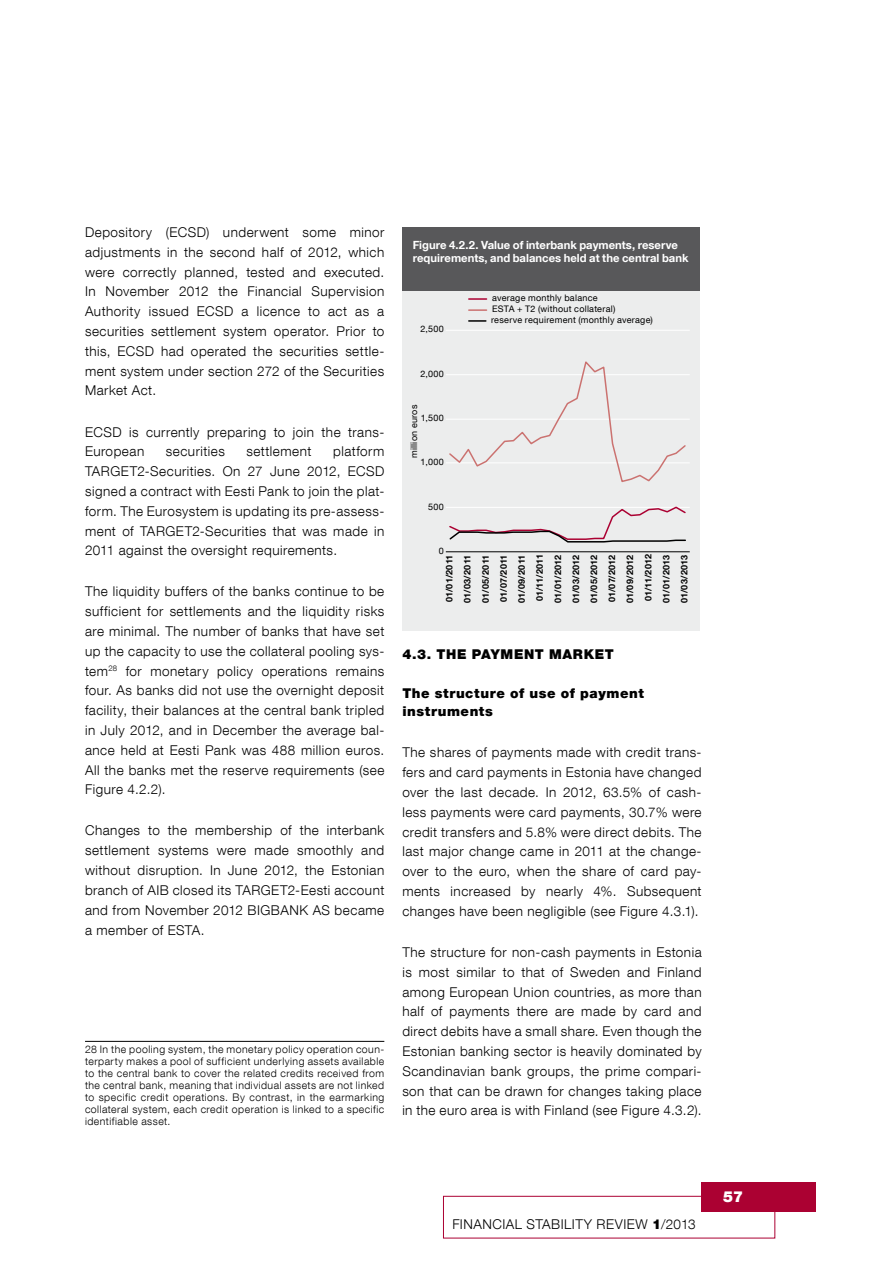
<style>
.page{position:relative;width:893px;height:1263px;background:#fff}
.page>*{position:absolute;margin:0;border:0;box-sizing:border-box;transform-origin:0 0}
.t1{font:900 15px "Helvetica Neue LT Com";color:#fff}
.t2{font:300 13.5px/19.8px "Helvetica Neue LT Com";letter-spacing:.035em;color:#000;text-align:justify}
.Pealkiri_2{font:900 13.5px/18px "Helvetica Neue LT Com";letter-spacing:.045em;color:#000}
.t3{font:700 11.25px/13.5px "Helvetica Neue LT Com";color:#fff}
.t4{font:300 10.5px/12px "Helvetica Neue LT Com";letter-spacing:.045em;color:#000;text-align:justify}
.t5{font:700 9px/18px "Helvetica Neue LT Com";letter-spacing:.02em;color:#000;text-align:justify}
.t6{font:9px "Helvetica Neue LT Com";letter-spacing:.03em;color:#000}
.s1{font-weight:900}
</style>
<div class="page">
<div style="left:443px;top:1196px;width:332px;height:42px;border:1px solid #ab0132"></div>
<div style="left:701px;top:1182px;width:114px;height:30px;background:#ab0132"></div>
<hr style="left:85px;top:1041px;width:299px;height:1px;background:#000">
<div style="left:402px;top:227px;width:298px;height:404px;background:#eceded"></div>
<div style="left:402px;top:227px;width:298px;height:64px;background:#58585a"></div>
<hr style="left:446px;top:330px;width:244px;height:1px;background:#fff">
<hr style="left:446px;top:374px;width:244px;height:1px;background:#fff">
<hr style="left:446px;top:419px;width:244px;height:1px;background:#fff">
<hr style="left:446px;top:462px;width:244px;height:1px;background:#fff">
<hr style="left:446px;top:507px;width:244px;height:1px;background:#fff">
<hr style="left:446px;top:551px;width:244px;height:1px;background:#000">
<svg style="left:449px;top:506px;width:237px;height:37px"></svg>
<svg style="left:449px;top:361px;width:237px;height:121px"></svg>
<svg style="left:469px;top:298px;width:18px;height:2px"></svg>
<svg style="left:469px;top:320px;width:17px;height:2px"></svg>
<svg style="left:469px;top:309px;width:18px;height:2px"></svg>
<p class="t2" style="left:85px;top:222px;width:301px">Depository (ECSD) underwent some minor adjustments in the second half of 2012, which were correctly planned, tested and executed.<br>In November 2012 the Financial Supervision Authority issued ECSD a licence to act as a securities settlement system operator. Prior to this, ECSD had operated the securities settle&shy;ment system under section 272 of the Securities Market Act.</p>
<p class="t2" style="left:85px;top:421px;width:301px">ECSD is currently preparing to join the trans-<br>European</p>
<p class="t2" style="left:85px;top:441px;width:301px;text-indent:248px">platform TARGET2-Securities. On 27 June 2012, ECSD signed a contract with Eesti Pank to join the plat&shy;form. The Eurosystem is updating its pre-assess&shy;ment of TARGET2-Securities that was made in 2011 against the oversight requirements.</p>
<p class="t2" style="left:85px;top:581px;width:301px">The liquidity buffers of the banks continue to be sufficient for settlements and the liquidity risks are minimal. The number of banks that have set up the capacity to use the collateral pooling sys&shy;tem<sup>28</sup> for monetary policy operations remains four. As banks did not use the overnight deposit facility, their balances at the central bank tripled in July 2012, and in December the average bal&shy;ance held at Eesti Pank was 488 million euros.<br>All the banks met the reserve requirements (see Figure 4.2.2).</p>
<p class="t2" style="left:85px;top:820px;width:301px">Changes to the membership of the interbank settlement systems were made smoothly and without disruption. In June 2012, the Estonian branch of AIB closed its TARGET2-Eesti account and from November 2012 BIGBANK AS became a member of ESTA.</p>
<p class="t2" style="left:166px;top:441px;width:60px">securities</p>
<p class="t2" style="left:247px;top:441px;width:66px">settlement</p>
<p class="t4" style="left:85px;top:1043px;width:301px">28 In the pooling system, the monetary policy operation coun&shy;terparty makes a pool of sufficient underlying assets available to the central bank to cover the related credits received from the central bank, meaning that individual assets are not linked to specific credit operations. By contrast, in the earmarking collateral system, each credit operation is linked to a specific identifiable asset.</p>
<p class="t3" style="left:413px;top:238px;width:277px">Figure 4.2.2. Value of interbank payments, reserve requirements, and balances held at the central bank</p>
<p class="t6" style="left:420px;top:324px;width:25px">2,500</p>
<p class="t6" style="left:420px;top:368px;width:25px">2,000</p>
<p class="t6" style="left:408px;top:458px;width:55px;rotate:-90deg">million euros</p>
<p class="t6" style="left:421px;top:412px;width:25px">1,500</p>
<p class="t6" style="left:421px;top:456px;width:25px">1,000</p>
<p class="t6" style="left:428px;top:501px;width:17px">500</p>
<p class="t6" style="left:492px;top:292px;width:107px">average monthly balance</p>
<p class="t6" style="left:491px;top:315px;width:163px">reserve requirement (monthly average)</p>
<p class="t6" style="left:492px;top:303px;width:125px">ESTA + T2 (without collateral)</p>
<p class="t6" style="left:439px;top:545px;width:7px">0</p>
<p class="t5" style="left:440px;top:603px;width:51px;rotate:-90deg">01/01/2011<br>01/03/2011<br>01/05/2011<br>01/07/2011<br>01/09/2011<br>01/11/2011<br>01/01/2012<br>01/03/2012<br>01/05/2012<br>01/07/2012<br>01/09/2012<br>01/11/2012<br>01/01/2013<br>01/03/2013</p>
<p class="Pealkiri_2" style="left:402px;top:645px;width:213px">4.3. THE PAYMENT MARKET</p>
<p class="Pealkiri_2" style="left:402px;top:684px;width:243px">The structure of use of payment instruments</p>
<p class="t2" style="left:402px;top:742px;width:301px">The shares of payments made with credit trans&shy;fers and card payments in Estonia have changed over the last decade. In 2012, 63.5% of cash&shy;less payments were card payments, 30.7% were credit transfers and 5.8% were direct debits. The last major change came in 2011 at the change&shy;over to the euro, when the share of card pay&shy;ments increased by nearly 4%. Subsequent changes have been negligible (see Figure 4.3.1).</p>
<p class="t2" style="left:402px;top:942px;width:301px">The structure for non-cash payments in Estonia is most similar to that of Sweden and Finland among European Union countries, as more than half of payments there are made by card and direct debits have a small share. Even though the Estonian banking sector is heavily dominated by Scandinavian bank groups, the prime compari&shy;son that can be drawn for changes taking place in the euro area is with Finland (see Figure 4.3.2).</p>
<p class="t2" style="left:452px;top:1214px;width:245px">FINANCIAL STABILITY REVIEW <span class="s1">1</span>/2013</p>
<p class="t1" style="left:723px;top:1188px;width:22px">57</p>
</div>
